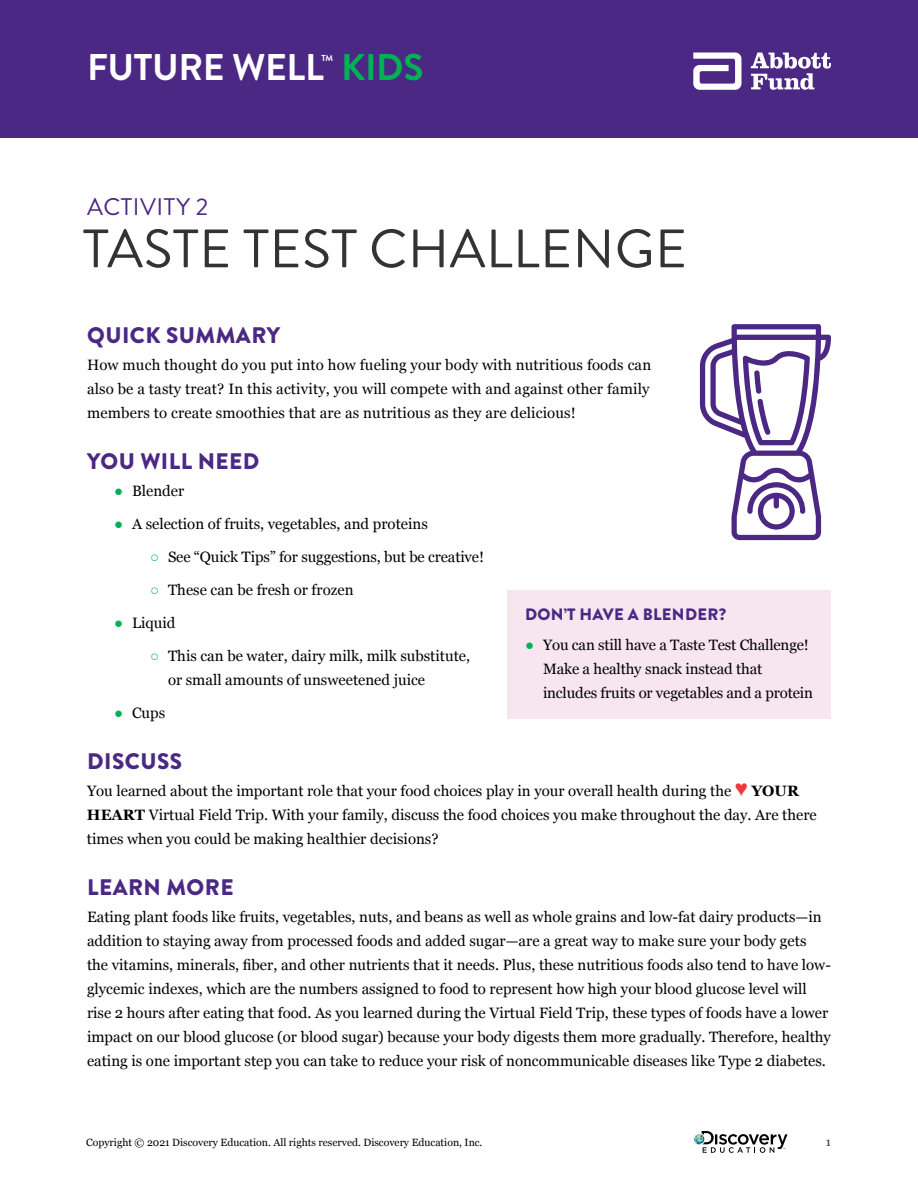
<style>
.page{position:relative;width:918px;height:1188px;background:#fff}
.page>*{position:absolute;margin:0;border:0;box-sizing:border-box;transform-origin:0 0}
.t1{font:54px "Brandon Grotesque";letter-spacing:.01em;color:#343333}
.t2{font:700 37.2px "Brandon Grotesque";letter-spacing:-.01em;color:#fff}
.t3{font:24px "Brandon Grotesque";letter-spacing:.02em;color:#4b2884}
.t4{font:900 22.5px "Brandon Grotesque";letter-spacing:.02em;color:#4b2884}
.t5{font:900 16.5px "Brandon Grotesque";letter-spacing:.02em;color:#4b2884}
.t6{font:15px/24px "Georgia";color:#000}
.t7{font:12px "Georgia";color:#343333}
.t8{font:10.5px "Georgia";color:#000}
.t9{font:700 8.7px "Brandon Grotesque";color:#fff}
.s1{color:#00b156}
.s2{font-family:"Arial";color:#00b156}
.s3{font-family:"Arial";font-weight:700;font-size:21px;color:#ef373e}
.s4{font-weight:700}
</style>
<div class="page">
<svg style="left:694px;top:1131px;width:94px;height:22px"></svg>
<div style="left:0;top:0;width:918px;height:138px;background:#4b2884"></div>
<svg style="left:751px;top:53px;width:80px;height:37px"></svg>
<svg style="left:693px;top:52px;width:48px;height:38px"></svg>
<div style="left:507px;top:590px;width:324px;height:128px;background:#f7e6ef"></div>
<svg style="left:700px;top:324px;width:131px;height:216px"></svg>
<h2 class="t2" style="left:87px;top:42px;width:338px">FUTURE WELL <span class="s1">KIDS</span></h2>
<p class="t9" style="left:321px;top:52px;width:13px">TM</p>
<h3 class="t3" style="left:87px;top:190px;width:123px">ACTIVITY 2</h3>
<h1 class="t1" style="left:83px;top:212px;width:606px">TASTE TEST CHALLENGE</h1>
<h3 class="t4" style="left:87px;top:319px;width:194px">QUICK SUMMARY</h3>
<p class="t6" style="left:87px;top:352px;width:566px;text-align:justify">How much thought do you put into how fueling your body with nutritious foods can also be a tasty treat? In this activity, you will compete with and against other family members to create smoothies that are as nutritious as they are delicious!</p>
<h3 class="t4" style="left:87px;top:445px;width:174px">YOU WILL NEED</h3>
<p class="t6" style="left:114px;top:478px;width:72px"><span class="s2">●</span> Blender</p>
<p class="t6" style="left:114px;top:511px;width:315px"><span class="s2">●</span> A selection of fruits, vegetables, and proteins</p>
<p class="t6" style="left:150px;top:544px;width:336px"><span class="s2">○</span> See “Quick Tips” for suggestions, but be creative!</p>
<p class="t6" style="left:150px;top:577px;width:205px"><span class="s2">○</span> These can be fresh or frozen</p>
<p class="t6" style="left:114px;top:610px;width:63px"><span class="s2">●</span> Liquid</p>
<p class="t6" style="left:168px;top:643px;width:304px;text-indent:-18px"><span class="s2">○</span> This can be water, dairy milk, milk substitute, or small amounts of unsweetened juice</p>
<p class="t6" style="left:114px;top:700px;width:53px"><span class="s2">●</span> Cups</p>
<h3 class="t4" style="left:87px;top:745px;width:97px">DISCUSS</h3>
<p class="t6" style="left:87px;top:778px;width:731px">You learned about the important role that your food choices play in your overall health during the <span class="s3">♥</span> <span class="s4">YOUR<br>HEART</span> Virtual Field Trip. With your family, discuss the food choices you make throughout the day. Are there times when you could be making healthier decisions?</p>
<h3 class="t4" style="left:87px;top:871px;width:148px">LEARN MORE</h3>
<p class="t6" style="left:87px;top:904px;width:745px">Eating plant foods like fruits, vegetables, nuts, and beans as well as whole grains and low-fat dairy products—in addition to staying away from processed foods and added sugar—are a great way to make sure your body gets the vitamins, minerals, fiber, and other nutrients that it needs. Plus, these nutritious foods also tend to have low&shy;glycemic indexes, which are the numbers assigned to food to represent how high your blood glucose level will rise 2 hours after eating that food. As you learned during the Virtual Field Trip, these types of foods have a lower impact on our blood glucose (or blood sugar) because your body digests them more gradually. Therefore, healthy eating is one important step you can take to reduce your risk of noncommunicable diseases like Type 2 diabetes.</p>
<p class="t5" style="left:525px;top:602px;width:203px">DON’T HAVE A BLENDER?</p>
<p class="t6" style="left:543px;top:632px;width:271px;text-indent:-18px"><span class="s2">●</span> You can still have a Taste Test Challenge!<br>Make a healthy snack instead that includes fruits or vegetables and a protein</p>
<p class="t8" style="left:86px;top:1135px;width:398px">Copyright © 2021 Discovery Education. All rights reserved. Discovery Education, Inc.</p>
<p class="t7" style="left:826px;top:1133px;width:7px">1</p>
</div>
